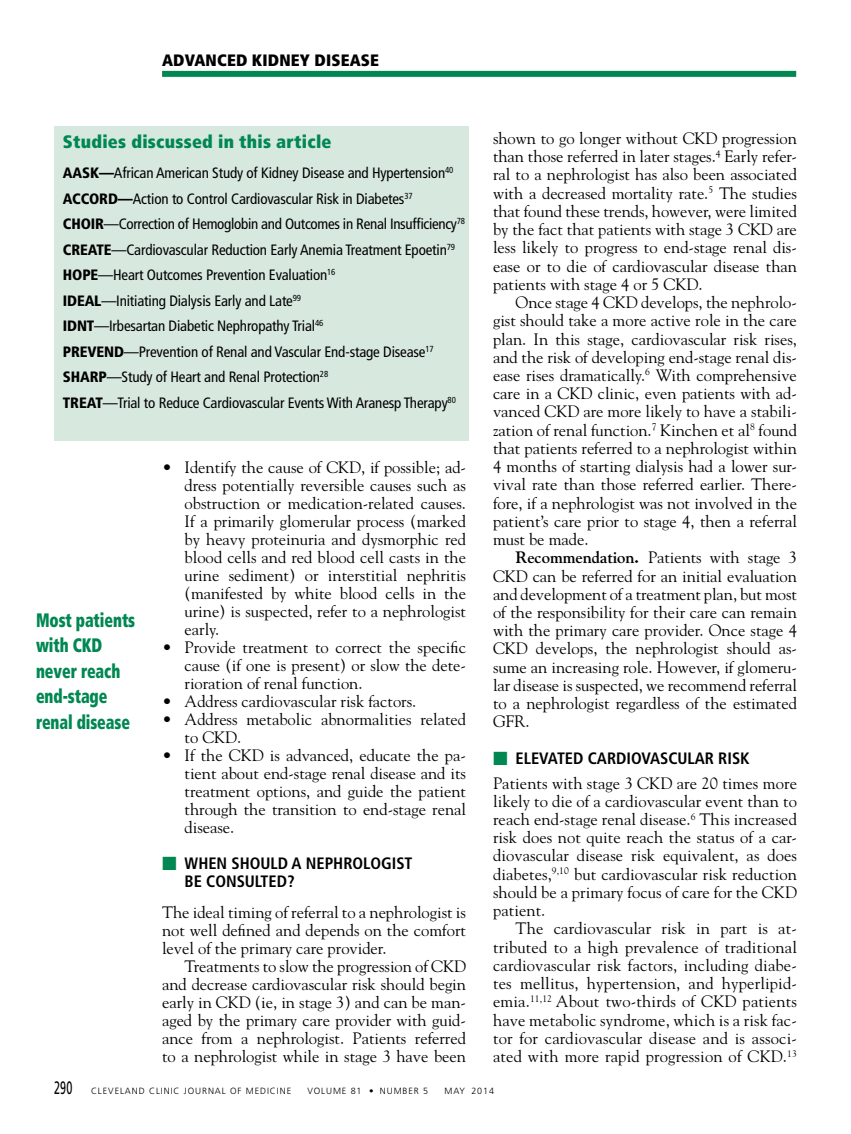
<style>
.page{position:relative;width:851px;height:1134px;background:#fff}
.page>*{position:absolute;margin:0;border:0;box-sizing:border-box;transform-origin:0 0}
.t1{font:900 condensed 19.5px/25.5px "Frutiger LT Std";letter-spacing:-.005em;color:#008752;scale:.8 1}
.t2{font:900 condensed 18px "Frutiger LT Std";letter-spacing:.015em;color:#008752}
.t3{font:16.5px/18.3px "Goudy Std";color:#000;text-align:justify}
.t4{font:700 condensed 16.5px/18px "Frutiger LT Std";color:#000}
.t5{font:900 condensed 16.5px "Frutiger LT Std";letter-spacing:.01em;color:#000}
.t6{font:condensed 15px/25.5px "Frutiger LT Std";letter-spacing:-.01em;color:#000}
.t7{font:300 9px "Frutiger LT Std";letter-spacing:.1em;color:#000}
.s1{font-weight:900}
.s2{font-family:"Universal Std Newswith Comm Pi";font-weight:400;font-stretch:normal;color:#008752}
.s3{font-weight:700}
.s4{font-weight:400;font-size:18px}
</style>
<div class="page">
<div style="left:162px;top:71px;width:634px;height:6px;background:#008752"></div>
<div style="left:54px;top:126px;width:414px;height:315px;background:#d7e8df"></div>
<p class="t5" style="left:162px;top:51px;width:218px">ADVANCED KIDNEY DISEASE</p>
<p class="t2" style="left:63px;top:131px;width:270px">Studies discussed in this article</p>
<p class="t6" style="left:63px;top:161px;width:403px"><span class="s1">AASK—</span>African American Study of Kidney Disease and Hypertension<sup>40<br></sup><span class="s1">ACCORD—</span>Action to Control Cardiovascular Risk in Diabetes<sup>37<br></sup><span class="s1">CHOIR</span>—Correction of Hemoglobin and Outcomes in Renal Insufficiency<sup>78<br></sup><span class="s1">CREATE</span>—Cardiovascular Reduction Early Anemia Treatment Epoetin<sup>79<br></sup><span class="s1">HOPE</span>—Heart Outcomes Prevention Evaluation<sup>16<br></sup><span class="s1">IDEAL</span>—Initiating Dialysis Early and Late<sup>99<br></sup><span class="s1">IDNT</span>—Irbesartan Diabetic Nephropathy Trial<sup>46<br></sup><span class="s1">PREVEND</span>—Prevention of Renal and Vascular End-stage Disease<sup>17<br></sup><span class="s1">SHARP</span>—Study of Heart and Renal Protection<sup>28<br></sup><span class="s1">TREAT</span>—Trial to Reduce Cardiovascular Events With Aranesp Therapy<sup>80</sup></p>
<p class="t1" style="left:36px;top:607px;width:125px">Most patients with CKD never reach end-stage renal disease</p>
<p class="t3" style="left:185px;top:458px;width:283px;text-indent:-23px">• Identify the cause of CKD, if possible; ad&shy;dress potentially reversible causes such as obstruction or medication-related causes.<br>If a primarily glomerular process (marked by heavy proteinuria and dysmorphic red blood cells and red blood cell casts in the urine sediment) or interstitial nephritis (manifested by white blood cells in the urine) is suspected, refer to a nephrologist early.</p>
<p class="t3" style="left:185px;top:638px;width:283px;text-indent:-23px">• Provide treatment to correct the specific cause (if one is present) or slow the dete&shy;rioration of renal function.</p>
<p class="t3" style="left:162px;top:692px;width:256px">• Address cardiovascular risk factors.</p>
<p class="t3" style="left:185px;top:710px;width:283px;text-indent:-23px">• Address metabolic abnormalities related to CKD.</p>
<p class="t3" style="left:185px;top:746px;width:283px;text-indent:-23px">• If the CKD is advanced, educate the pa&shy;tient about end-stage renal disease and its treatment options, and guide the patient through the transition to end-stage renal disease.</p>
<p class="t4" style="left:185px;top:855px;width:229px;text-indent:-23px"><span class="s2">■</span> WHEN SHOULD A NEPHROLOGIST<br>BE CONSULTED?</p>
<p class="t3" style="left:162px;top:903px;width:305px">The ideal timing of referral to a nephrologist is not well defined and depends on the comfort level of the primary care provider.</p>
<p class="t3" style="left:162px;top:957px;width:305px;text-indent:23px">Treatments to slow the progression of CKD and decrease cardiovascular risk should begin early in CKD (ie, in stage 3) and can be man&shy;aged by the primary care provider with guid&shy;ance from a nephrologist. Patients referred to a nephrologist while in stage 3 have been</p>
<p class="t3" style="left:493px;top:129px;width:305px">shown to go longer without CKD progression than those referred in later stages.<sup>4</sup> Early refer&shy;ral to a nephrologist has also been associated with a decreased mortality rate.<sup>5</sup> The studies that found these trends, however, were limited by the fact that patients with stage 3 CKD are less likely to progress to end-stage renal dis&shy;ease or to die of cardiovascular disease than patients with stage 4 or 5 CKD.</p>
<p class="t3" style="left:493px;top:293px;width:305px;text-indent:23px">Once stage 4 CKD develops, the nephrolo&shy;gist should take a more active role in the care plan. In this stage, cardiovascular risk rises, and the risk of developing end-stage renal dis&shy;ease rises dramatically.<sup>6</sup> With comprehensive care in a CKD clinic, even patients with ad&shy;vanced CKD are more likely to have a stabili&shy;zation of renal function.<sup>7</sup> Kinchen et al<sup>8</sup> found that patients referred to a nephrologist within 4 months of starting dialysis had a lower sur&shy;vival rate than those referred earlier. There&shy;fore, if a nephrologist was not involved in the patient’s care prior to stage 4, then a referral must be made.</p>
<p class="t3" style="left:493px;top:548px;width:305px;text-indent:23px"><span class="s3">Recommendation.</span> Patients with stage 3<br>CKD can be referred for an initial evaluation and development of a treatment plan, but most of the responsibility for their care can remain with the primary care provider. Once stage 4<br>CKD develops, the nephrologist should as&shy;sume an increasing role. However, if glomeru&shy;lar disease is suspected, we recommend referral to a nephrologist regardless of the estimated GFR.</p>
<p class="t4" style="left:493px;top:749px;width:258px"><span class="s2">■</span> ELEVATED CARDIOVASCULAR RISK</p>
<p class="t3" style="left:493px;top:774px;width:305px">Patients with stage 3 CKD are 20 times more likely to die of a cardiovascular event than to reach end-stage renal disease.<sup>6</sup> This increased risk does not quite reach the status of a car&shy;diovascular disease risk equivalent, as does diabetes,<sup>9,10</sup> but cardiovascular risk reduction should be a primary focus of care for the CKD patient.</p>
<p class="t3" style="left:493px;top:919px;width:305px;text-indent:23px">The cardiovascular risk in part is at&shy;tributed to a high prevalence of traditional cardiovascular risk factors, including diabe&shy;tes mellitus, hypertension, and hyperlipid&shy;emia.<sup>11,12</sup> About two-thirds of CKD patients have metabolic syndrome, which is a risk fac&shy;tor for cardiovascular disease and is associ&shy;ated with more rapid progression of CKD.<sup>13</sup></p>
<p class="t7" style="left:54px;top:1085px;width:239px"><span class="s4">290</span> CLEVELAND CLINIC JOURNAL OF MEDICINE</p>
<p class="t7" style="left:307px;top:1085px;width:122px">VOLUME 81 • NUMBER 5</p>
<p class="t7" style="left:444px;top:1085px;width:51px">MAY 2014</p>
</div>
